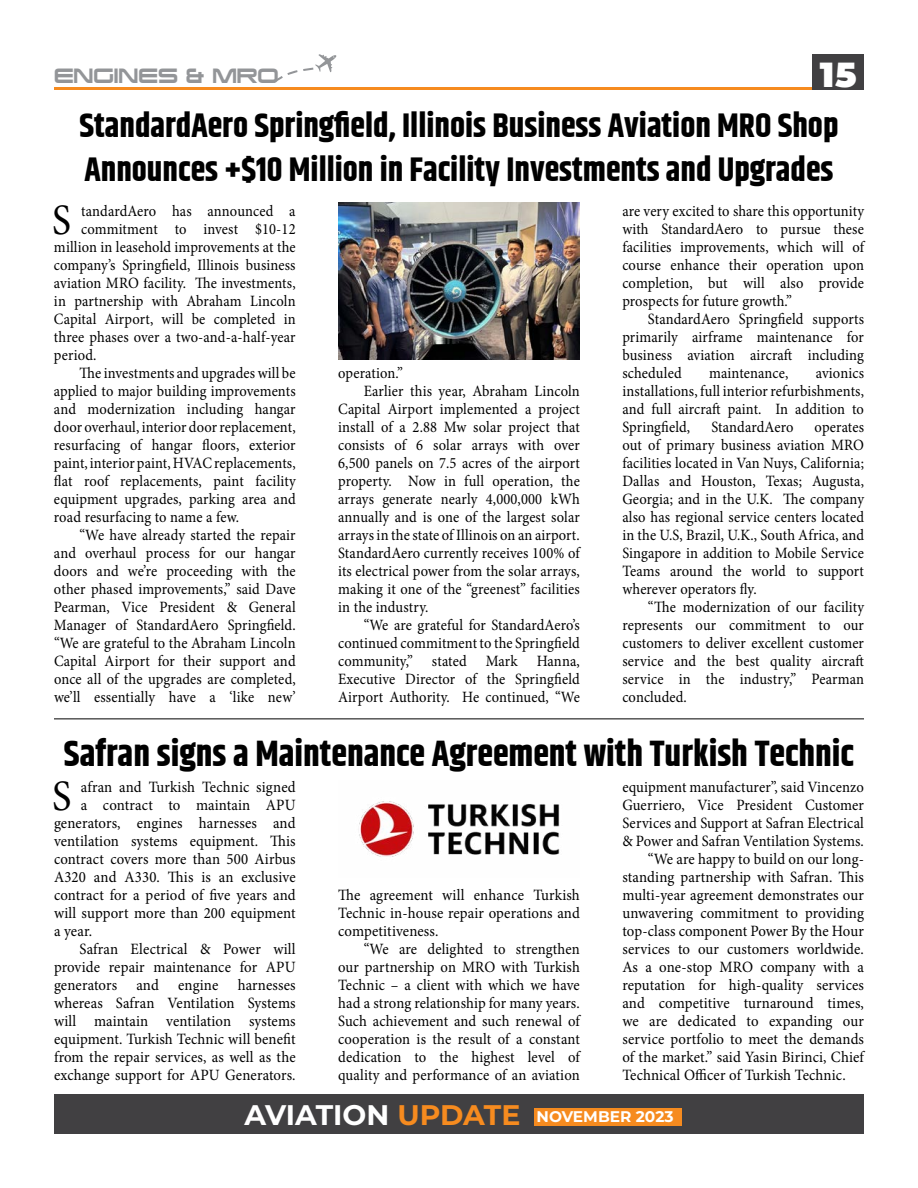
<style>
.page{position:relative;width:918px;height:1188px;background:#fff}
.page>*{position:absolute;margin:0;border:0;box-sizing:border-box;transform-origin:0 0}
.t1{font:43.5px "Minion Pro";color:#000;scale:.92 1}
.t2{font:43.5px "Minion Pro";color:#000;scale:.94 1}
.t3{font:700 36px "Khand";color:#000}
.t4{font:900 34.8px "Montserrat";color:#fff}
.t5{font:700 33.45px/43.7px "Khand";color:#000}
.t6{font:18.15px "Korataki";color:#939598;scale:.88 1}
.t7{font:15.75px/18px "Minion Pro";letter-spacing:.01em;color:#000;text-align:justify;scale:.92 1}
.t8{font:15.75px/18px "Minion Pro";letter-spacing:.01em;color:#000;text-align:justify;scale:.94 1}
.t9{font:15.75px/18px "Minion Pro";letter-spacing:.01em;color:#000;text-align:justify;scale:.93 1}
.t10{font:700 15.45px "Montserrat";color:#fff}
.s1{font-size:28.35px}
.s2{font-size:28.35px;color:#f68b1f}
</style>
<div class="page">
<hr style="left:54px;top:87px;width:760px;height:3px;background:#f68b1f">
<div style="left:813px;top:54px;width:51px;height:36px;background:#414042"></div>
<svg style="left:273px;top:54px;width:64px;height:29px"></svg>
<div style="left:54px;top:1095px;width:810px;height:39px;background:#414042"></div>
<div style="left:534px;top:1108px;width:148px;height:17px;background:#f68b1f"></div>
<img style="left:338px;top:203px;width:242px;height:157px">
<hr style="left:54px;top:718px;width:810px;height:1px;background:#000">
<img style="left:359px;top:801px;width:201px;height:56px">
<p class="t6" style="left:54px;top:65px;width:257px">ENGINES &amp; MRO</p>
<h3 class="t4" style="left:820px;top:48px;width:38px">15</h3>
<h3 class="t5" style="left:79px;top:106px;width:761px">StandardAero Springfield, Illinois Business Aviation MRO Shop<br>Announces +$10 Million in Facility Investments and Upgrades</h3>
<h1 class="t1" style="left:52px;top:191px;width:22px">S</h1>
<p class="t7" style="left:81px;top:202px;width:235px">tandardAero has announced a</p>
<p class="t7" style="left:81px;top:220px;width:235px">commitment to invest $10-12</p>
<p class="t7" style="left:54px;top:238px;width:264px">million in leasehold improvements at the</p>
<p class="t7" style="left:54px;top:256px;width:264px">company’s Springfield, Illinois business</p>
<p class="t7" style="left:54px;top:274px;width:264px">aviation MRO facility. The investments,</p>
<p class="t7" style="left:54px;top:292px;width:264px">in partnership with Abraham Lincoln</p>
<p class="t7" style="left:54px;top:310px;width:264px">Capital Airport, will be completed in</p>
<p class="t7" style="left:54px;top:328px;width:264px">three phases over a two-and-a-half-year</p>
<p class="t7" style="left:54px;top:346px;width:48px">period.</p>
<p class="t7" style="left:80px;top:364px;width:236px">The investments and upgrades will be</p>
<p class="t7" style="left:54px;top:382px;width:264px">applied to major building improvements</p>
<p class="t7" style="left:54px;top:400px;width:264px">and modernization including hangar</p>
<p class="t7" style="left:54px;top:418px;width:264px">door overhaul, interior door replacement,</p>
<p class="t7" style="left:54px;top:436px;width:264px">resurfacing of hangar floors, exterior</p>
<p class="t7" style="left:54px;top:454px;width:264px">paint, interior paint, HVAC replacements,</p>
<p class="t7" style="left:54px;top:472px;width:264px">flat roof replacements, paint facility</p>
<p class="t7" style="left:54px;top:490px;width:264px">equipment upgrades, parking area and</p>
<p class="t7" style="left:54px;top:508px;width:203px">road resurfacing to name a few.</p>
<p class="t7" style="left:80px;top:526px;width:236px">“We have already started the repair</p>
<p class="t7" style="left:54px;top:544px;width:264px">and overhaul process for our hangar</p>
<p class="t7" style="left:54px;top:562px;width:264px">doors and we’re proceeding with the</p>
<p class="t7" style="left:54px;top:580px;width:264px">other phased improvements,” said Dave</p>
<p class="t7" style="left:54px;top:598px;width:264px">Pearman, Vice President &amp; General</p>
<p class="t7" style="left:54px;top:616px;width:264px">Manager of StandardAero Springfield.</p>
<p class="t7" style="left:54px;top:634px;width:264px">“We are grateful to the Abraham Lincoln</p>
<p class="t7" style="left:54px;top:652px;width:264px">Capital Airport for their support and</p>
<p class="t7" style="left:54px;top:670px;width:264px">once all of the upgrades are completed,</p>
<p class="t7" style="left:54px;top:688px;width:264px">we’ll essentially have a ‘like new’</p>
<p class="t7" style="left:338px;top:364px;width:72px">operation.”</p>
<p class="t7" style="left:364px;top:382px;width:236px">Earlier this year, Abraham Lincoln</p>
<p class="t7" style="left:338px;top:400px;width:264px">Capital Airport implemented a project</p>
<p class="t7" style="left:338px;top:418px;width:264px">install of a 2.88 Mw solar project that</p>
<p class="t7" style="left:338px;top:436px;width:264px">consists of 6 solar arrays with over</p>
<p class="t7" style="left:338px;top:454px;width:264px">6,500 panels on 7.5 acres of the airport</p>
<p class="t7" style="left:338px;top:472px;width:264px">property. Now in full operation, the</p>
<p class="t7" style="left:338px;top:490px;width:264px">arrays generate nearly 4,000,000 kWh</p>
<p class="t7" style="left:338px;top:508px;width:264px">annually and is one of the largest solar</p>
<p class="t7" style="left:338px;top:526px;width:264px">arrays in the state of Illinois on an airport.</p>
<p class="t7" style="left:338px;top:544px;width:264px">StandardAero currently receives 100% of</p>
<p class="t7" style="left:338px;top:562px;width:264px">its electrical power from the solar arrays,</p>
<p class="t7" style="left:338px;top:580px;width:264px">making it one of the “greenest” facilities</p>
<p class="t7" style="left:338px;top:598px;width:100px">in the industry.</p>
<p class="t7" style="left:364px;top:616px;width:236px">“We are grateful for StandardAero’s</p>
<p class="t7" style="left:338px;top:634px;width:264px">continued commitment to the Springfield</p>
<p class="t7" style="left:338px;top:652px;width:264px">community,” stated Mark Hanna,</p>
<p class="t7" style="left:338px;top:670px;width:264px">Executive Director of the Springfield</p>
<p class="t7" style="left:338px;top:688px;width:264px">Airport Authority. He continued, “We</p>
<p class="t7" style="left:622px;top:202px;width:264px">are very excited to share this opportunity with StandardAero to pursue these facilities improvements, which will of course enhance their operation upon completion, but will also provide prospects for future growth.”</p>
<p class="t7" style="left:622px;top:310px;width:264px;text-indent:26px">StandardAero Springfield supports primarily airframe maintenance for business aviation aircraft including scheduled</p>
<p class="t7" style="left:622px;top:364px;width:264px;text-indent:193px">avionics installations, full interior refurbishments, and full aircraft paint. In addition to Springfield,</p>
<p class="t7" style="left:709px;top:364px;width:88px">maintenance,</p>
<p class="t7" style="left:711px;top:418px;width:91px">StandardAero</p>
<p class="t7" style="left:622px;top:418px;width:264px;text-indent:192px">operates out of primary business aviation MRO facilities located in Van Nuys, California; Dallas and Houston, Texas; Augusta, Georgia; and in the U.K. The company also has regional service centers located in the U.S, Brazil, U.K., South Africa, and Singapore in addition to Mobile Service Teams around the world to support wherever operators fly.</p>
<p class="t7" style="left:622px;top:598px;width:264px;text-indent:26px">“The modernization of our facility represents our commitment to our customers to deliver excellent customer service and the best quality aircraft service in the industry,” Pearman concluded.</p>
<h2 class="t3" style="left:64px;top:728px;width:792px">Safran signs a Maintenance Agreement with Turkish Technic</h2>
<h1 class="t2" style="left:52px;top:767px;width:22px">S</h1>
<p class="t8" style="left:81px;top:778px;width:230px">afran and Turkish Technic signed</p>
<p class="t8" style="left:81px;top:796px;width:230px">a contract to maintain APU</p>
<p class="t8" style="left:54px;top:814px;width:259px">generators, engines harnesses and</p>
<p class="t8" style="left:54px;top:832px;width:259px">ventilation systems equipment. This</p>
<p class="t8" style="left:54px;top:850px;width:259px">contract covers more than 500 Airbus</p>
<p class="t8" style="left:54px;top:868px;width:259px">A320 and A330. This is an exclusive</p>
<p class="t8" style="left:54px;top:886px;width:259px">contract for a period of five years and</p>
<p class="t8" style="left:54px;top:904px;width:259px">will support more than 200 equipment</p>
<p class="t8" style="left:54px;top:922px;width:42px">a year.</p>
<p class="t8" style="left:80px;top:940px;width:231px">Safran Electrical &amp; Power will</p>
<p class="t8" style="left:54px;top:958px;width:259px">provide repair maintenance for APU</p>
<p class="t8" style="left:54px;top:976px;width:259px">generators and engine harnesses</p>
<p class="t8" style="left:54px;top:994px;width:259px">whereas Safran Ventilation Systems</p>
<p class="t8" style="left:54px;top:1012px;width:259px">will maintain ventilation systems</p>
<p class="t8" style="left:54px;top:1030px;width:259px">equipment. Turkish Technic will benefit</p>
<p class="t8" style="left:54px;top:1048px;width:259px">from the repair services, as well as the</p>
<p class="t8" style="left:54px;top:1066px;width:259px">exchange support for APU Generators.</p>
<p class="t8" style="left:338px;top:886px;width:259px">The agreement will enhance Turkish Technic in-house repair operations and competitiveness.</p>
<p class="t9" style="left:338px;top:940px;width:261px;text-indent:26px">“We are delighted to strengthen our partnership on MRO with Turkish Technic – a client with which we have had a strong relationship for many years.<br>Such achievement and such renewal of cooperation is the result of a constant dedication to the highest level of quality and performance of an aviation</p>
<p class="t9" style="left:622px;top:778px;width:261px">equipment manufacturer”, said Vincenzo</p>
<p class="t9" style="left:622px;top:796px;width:261px">Guerriero, Vice President Customer</p>
<p class="t9" style="left:622px;top:814px;width:261px">Services and Support at Safran Electrical</p>
<p class="t9" style="left:622px;top:832px;width:261px">&amp; Power and Safran Ventilation Systems.</p>
<p class="t8" style="left:648px;top:850px;width:231px">“We are happy to build on our long-</p>
<p class="t8" style="left:622px;top:868px;width:259px">standing partnership with Safran. This</p>
<p class="t8" style="left:622px;top:886px;width:259px">multi-year agreement demonstrates our</p>
<p class="t8" style="left:622px;top:904px;width:259px">unwavering commitment to providing</p>
<p class="t8" style="left:622px;top:922px;width:259px">top-class component Power By the Hour</p>
<p class="t8" style="left:622px;top:940px;width:259px">services to our customers worldwide.</p>
<p class="t8" style="left:622px;top:958px;width:259px">As a one-stop MRO company with a</p>
<p class="t8" style="left:622px;top:976px;width:259px">reputation for high-quality services</p>
<p class="t8" style="left:622px;top:994px;width:259px">and competitive turnaround times,</p>
<p class="t8" style="left:622px;top:1012px;width:259px">we are dedicated to expanding our</p>
<p class="t8" style="left:622px;top:1030px;width:259px">service portfolio to meet the demands</p>
<p class="t8" style="left:622px;top:1048px;width:259px">of the market.” said Yasin Birinci, Chief</p>
<p class="t8" style="left:622px;top:1066px;width:239px">Technical Officer of Turkish Technic.</p>
<p class="t10" style="left:244px;top:1105px;width:431px"><span class="s1">AVIATION</span> <span class="s2">UPDATE</span> NOVEMBER 2023</p>
</div>
